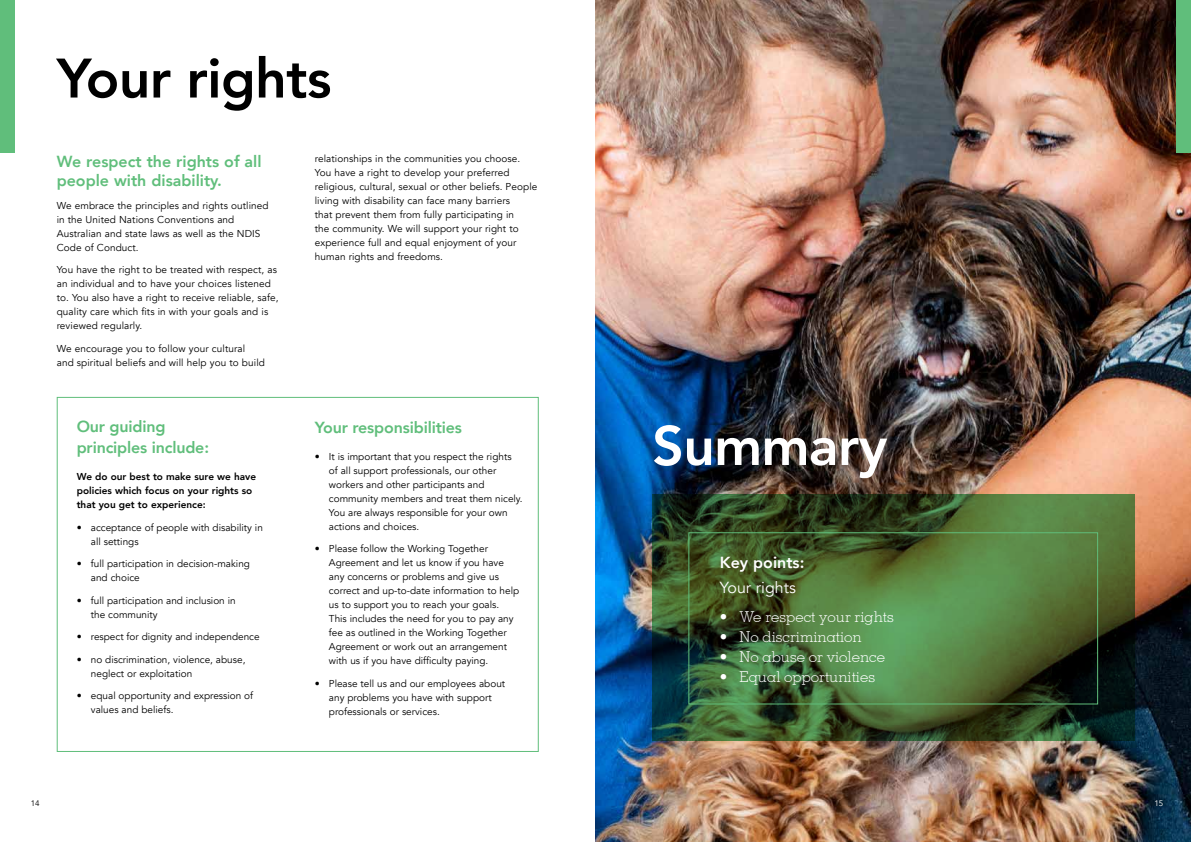
<style>
.page{position:relative;width:1191px;height:842px;background:#fff}
.page>*{position:absolute;margin:0;border:0;box-sizing:border-box;transform-origin:0 0}
.t1{font:800 55px "Avenir";letter-spacing:-.01em;color:#000}
.t2{font:800 55px "Avenir";letter-spacing:-.01em;color:#fff}
.t3{font:800 16px/19.2px "Avenir";letter-spacing:-.01em;color:#60be7b}
.t4{font:800 16px "Avenir";color:#fff}
.t5{font:16px "Avenir";color:#fff}
.t6{font:300 15px "Memphis";color:#fff}
.t7{font:10px/14px "Avenir";color:#000}
.t8{font:800 10px/14px "Avenir";color:#000}
.t9{font:8px "Avenir";color:#000}
.t10{font:8px "Avenir";color:#fff}
</style>
<div class="page">
<div style="left:0;top:0;width:14px;height:152px;background:#60be7b"></div>
<img style="left:595px;top:0;width:596px;height:842px">
<div style="left:1176px;top:0;width:15px;height:152px;background:#60be7b"></div>
<svg style="left:652px;top:494px;width:482px;height:247px;background:#405f32"></svg>
<div style="left:688px;top:532px;width:410px;height:172px;border:1px solid #60be7b"></div>
<h1 class="t1" style="left:57px;top:36px;width:276px">Your rights</h1>
<h2 class="t3" style="left:57px;top:152px;width:206px">We respect the rights of all people with disability.</h2>
<p class="t7" style="left:57px;top:199px;width:213px">We embrace the principles and rights outlined in the United Nations Conventions and Australian and state laws as well as the NDIS Code of Conduct.</p>
<p class="t7" style="left:57px;top:263px;width:223px">You have the right to be treated with respect, as an individual and to have your choices listened to. You also have a right to receive reliable, safe, quality care which fits in with your goals and is reviewed regularly.</p>
<p class="t7" style="left:57px;top:342px;width:210px">We encourage you to follow your cultural<br>and spiritual beliefs and will help you to build</p>
<p class="t7" style="left:315px;top:152px;width:224px">relationships in the communities you choose.<br>You have a right to develop your preferred religious, cultural, sexual or other beliefs. People living with disability can face many barriers<br>that prevent them from fully participating in<br>the community. We will support your right to experience full and equal enjoyment of your human rights and freedoms.</p>
<h2 class="t3" style="left:77px;top:416px;width:90px">Our guiding</h2>
<h2 class="t3" style="left:315px;top:418px;width:149px">Your responsibilities</h2>
<h2 class="t3" style="left:77px;top:437px;width:134px">principles include:</h2>
<p class="t8" style="left:77px;top:470px;width:181px">We do our best to make sure we have policies which focus on your rights so that you get to experience:</p>
<p class="t7" style="left:91px;top:520px;width:173px;text-indent:-14px">• acceptance of people with disability in all settings</p>
<p class="t7" style="left:91px;top:557px;width:161px;text-indent:-14px">• full participation in decision-making and choice</p>
<p class="t7" style="left:91px;top:593px;width:146px;text-indent:-14px">• full participation and inclusion in the community</p>
<p class="t7" style="left:77px;top:630px;width:184px">• respect for dignity and independence</p>
<p class="t7" style="left:91px;top:652px;width:156px;text-indent:-14px">• no discrimination, violence, abuse, neglect or exploitation</p>
<p class="t7" style="left:91px;top:689px;width:164px;text-indent:-14px">• equal opportunity and expression of values and beliefs.</p>
<p class="t7" style="left:329px;top:450px;width:195px;text-indent:-14px">• It is important that you respect the rights of all support professionals, our other workers and other participants and community members and treat them nicely.<br>You are always responsible for your own actions and choices.</p>
<p class="t7" style="left:329px;top:542px;width:192px;text-indent:-14px">• Please follow the Working Together Agreement and let us know if you have any concerns or problems and give us correct and up-to-date information to help us to support you to reach your goals.<br>This includes the need for you to pay any fee as outlined in the Working Together Agreement or work out an arrangement with us if you have difficulty paying.</p>
<p class="t7" style="left:329px;top:677px;width:178px;text-indent:-14px">• Please tell us and our employees about any problems you have with support professionals or services.</p>
<p class="t9" style="left:31px;top:799px;width:10px">14</p>
<h1 class="t2" style="left:652px;top:403px;width:237px">Summary</h1>
<h2 class="t4" style="left:720px;top:550px;width:86px">Key points:</h2>
<h2 class="t5" style="left:720px;top:578px;width:78px">Your rights</h2>
<h3 class="t6" style="left:720px;top:608px;width:175px">• We respect your rights</h3>
<h3 class="t6" style="left:720px;top:628px;width:143px">• No discrimination</h3>
<h3 class="t6" style="left:720px;top:648px;width:167px">• No abuse or violence</h3>
<h3 class="t6" style="left:720px;top:668px;width:157px">• Equal opportunities</h3>
<p class="t10" style="left:1154px;top:799px;width:10px">15</p>
</div>
